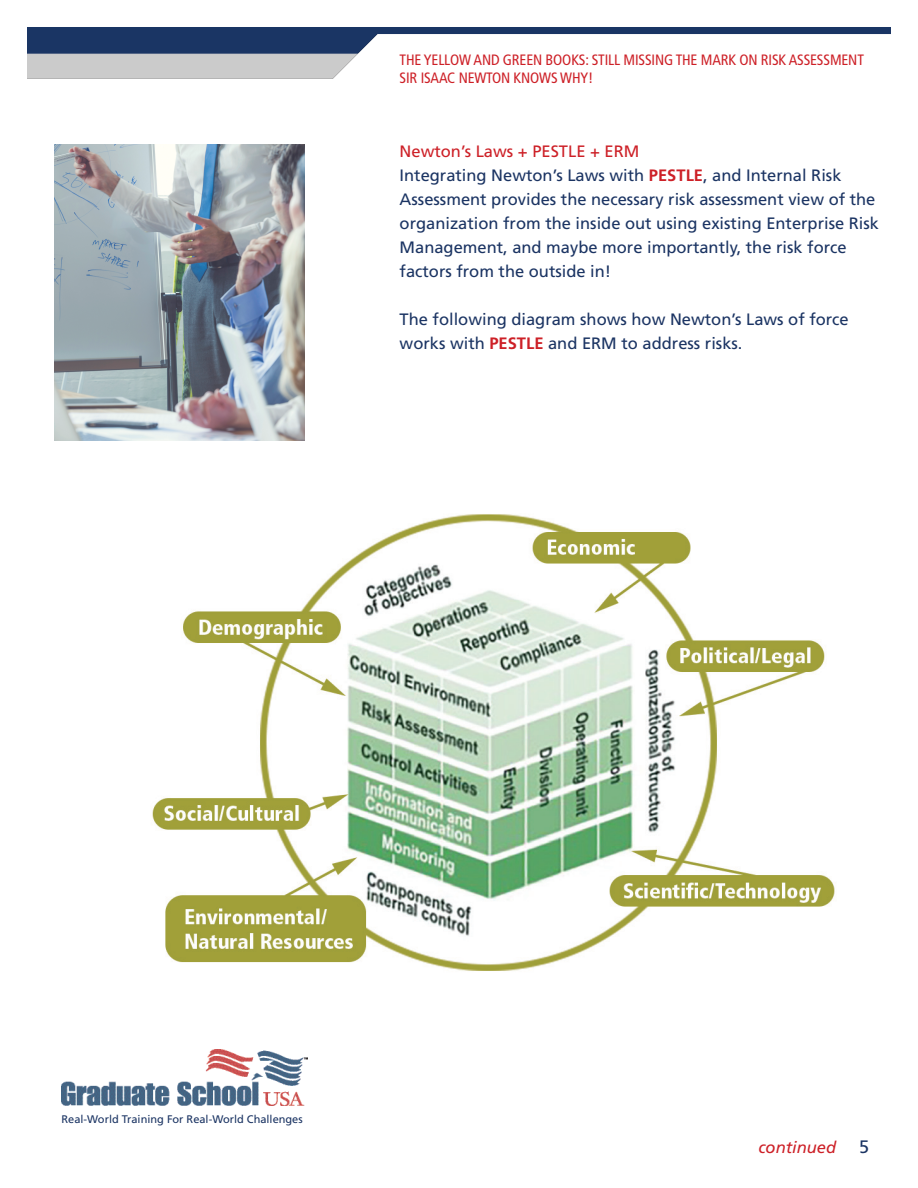
<style>
.page{position:relative;width:918px;height:1188px;background:#fff}
.page>*{position:absolute;margin:0;border:0;box-sizing:border-box;transform-origin:0 0}
.t1{font:18px "Frutiger LT Std";color:#1b3463}
.t2{font:16.5px/24px "Frutiger LT Std";color:#1b3463}
.t3{font:italic 16.5px "Frutiger LT Std";color:#cd2027}
.t4{font:condensed 15px/18px "Frutiger LT Std";letter-spacing:-.01em;color:#cd2027}
.t5{font:10.95px "Frutiger LT Std";color:#1b3463}
.s1{color:#cd2027}
.s2{font-weight:700;color:#cd2027}
</style>
<div class="page">
<img style="left:62px;top:1049px;width:246px;height:57px">
<img style="left:27px;top:27px;width:864px;height:52px">
<img style="left:152px;top:514px;width:683px;height:457px">
<img style="left:54px;top:144px;width:251px;height:297px">
<p class="t4" style="left:400px;top:51px;width:466px">THE YELLOW AND GREEN BOOKS: STILL MISSING THE MARK ON RISK ASSESSMENT<br>SIR ISAAC NEWTON KNOWS WHY!</p>
<p class="t2" style="left:400px;top:139px;width:481px"><span class="s1">Newton’s Laws + PESTLE + ERM<br></span>Integrating Newton’s Laws with <span class="s2">PESTLE</span>, and Internal Risk Assessment provides the necessary risk assessment view of the organization from the inside out using existing Enterprise Risk Management, and maybe more importantly, the risk force factors from the outside in!</p>
<p class="t2" style="left:400px;top:307px;width:451px">The following diagram shows how Newton’s Laws of force works with <span class="s2">PESTLE</span> and ERM to address risks.</p>
<p class="t5" style="left:62px;top:1113px;width:243px">Real-World Training For Real-World Challenges</p>
<p class="t3" style="left:758px;top:1137px;width:79px">continued</p>
<p class="t1" style="left:859px;top:1136px;width:12px">5</p>
</div>
